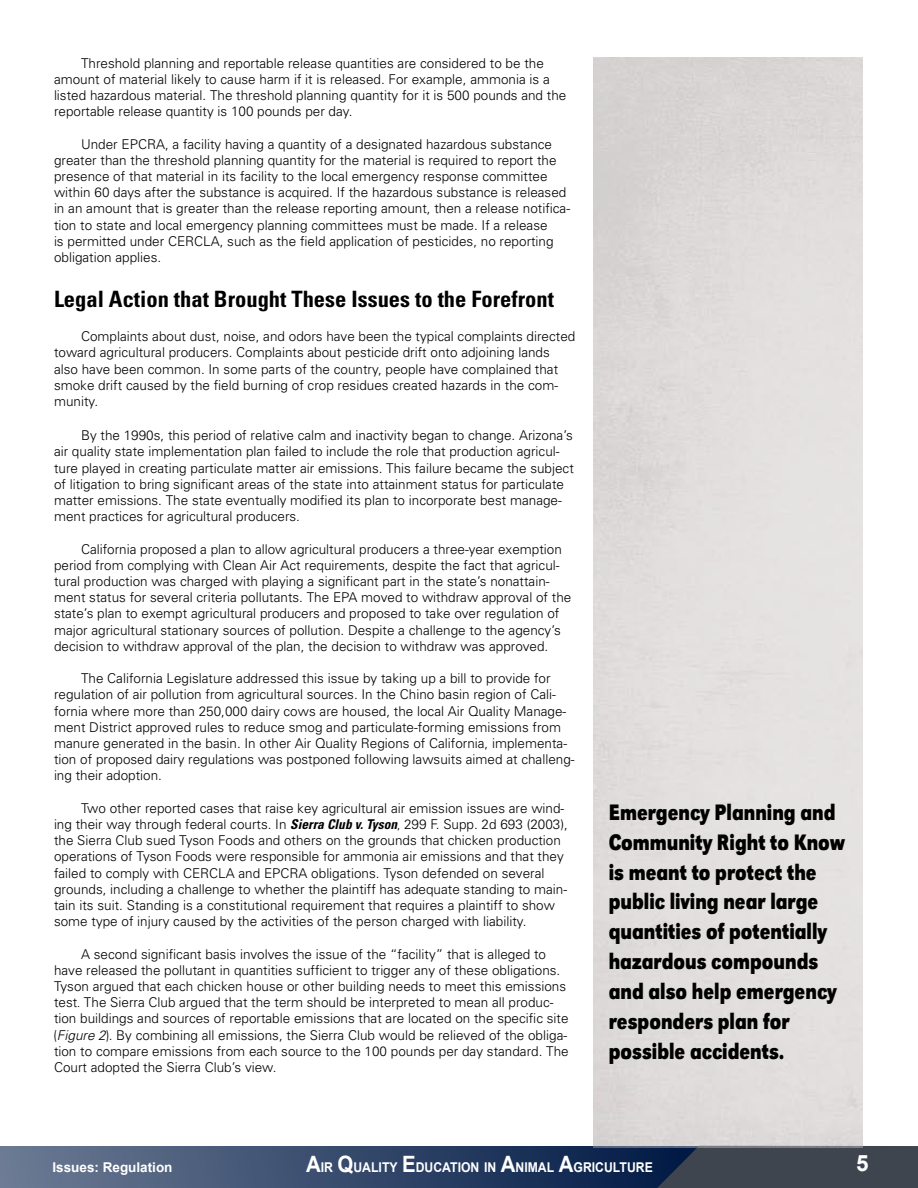
<style>
.page{position:relative;width:918px;height:1188px;background:#fff}
.page>*{position:absolute;margin:0;border:0;box-sizing:border-box;transform-origin:0 0}
.t1{font:700 23.25px/30px "URW Grotesk T";color:#000;scale:.8 1}
.t2{font:700 condensed 22.5px "Univers";color:#000}
.t3{font:700 22.5px "Arial";color:#fff}
.t4{font:300 13.5px/16.2px "Univers";color:#000}
.t5{font:700 13.5px "Arial";color:#fff;scale:.91 1}
.t6{font:700 13.5px "Arial";color:#fff}
.s1{font-weight:700;font-style:italic;font-stretch:condensed}
.s2{font-stretch:condensed}
.s3{font-style:italic}
.s4{font-size:22.5px}
</style>
<div class="page">
<div style="left:0;top:1146px;width:705px;height:42px;background:linear-gradient(to right,#6d7c94,#001743)"></div>
<svg style="left:657px;top:1146px;width:261px;height:42px"></svg>
<p class="t4" style="left:54px;top:54px;width:514px;text-indent:27px">Threshold planning and reportable release quantities are considered to be the amount of material likely to cause harm if it is released. For example, ammonia is a listed hazardous material. The threshold planning quantity for it is 500 pounds and the reportable release quantity is 100 pounds per day.</p>
<p class="t4" style="left:54px;top:135px;width:518px;text-indent:27px">Under EPCRA, a facility having a quantity of a designated hazardous substance greater than the threshold planning quantity for the material is required to report the presence of that material in its facility to the local emergency response committee within 60 days after the substance is acquired. If the hazardous substance is released in an amount that is greater than the release reporting amount, then a release notifica&shy;tion to state and local emergency planning committees must be made. If a release<br>is permitted under CERCLA, such as the field application of pesticides, no reporting obligation applies.</p>
<h2 class="t2" style="left:54px;top:285px;width:501px">Legal Action that Brought These Issues to the Forefront</h2>
<p class="t4" style="left:54px;top:328px;width:523px;text-indent:27px">Complaints about dust, noise, and odors have been the typical complaints directed toward agricultural producers. Complaints about pesticide drift onto adjoining lands also have been common. In some parts of the country, people have complained that smoke drift caused by the field burning of crop residues created hazards in the com&shy;munity.</p>
<p class="t4" style="left:54px;top:427px;width:521px;text-indent:27px">By the 1990s, this period of relative calm and inactivity began to change. Arizona’s air quality state implementation plan failed to include the role that production agricul&shy;ture played in creating particulate matter air emissions. This failure became the subject of litigation to bring significant areas of the state into attainment status for particulate matter emissions. The state eventually modified its plan to incorporate best manage&shy;ment practices for agricultural producers.</p>
<p class="t4" style="left:54px;top:540px;width:519px;text-indent:27px">California proposed a plan to allow agricultural producers a three-year exemption period from complying with Clean Air Act requirements, despite the fact that agricul&shy;tural production was charged with playing a significant part in the state’s nonattain&shy;ment status for several criteria pollutants. The EPA moved to withdraw approval of the state’s plan to exempt agricultural producers and proposed to take over regulation of major agricultural stationary sources of pollution. Despite a challenge to the agency’s decision to withdraw approval of the plan, the decision to withdraw was approved.</p>
<p class="t4" style="left:54px;top:670px;width:522px;text-indent:27px">The California Legislature addressed this issue by taking up a bill to provide for regulation of air pollution from agricultural sources. In the Chino basin region of Cali&shy;fornia where more than 250,000 dairy cows are housed, the local Air Quality Manage&shy;ment District approved rules to reduce smog and particulate-forming emissions from manure generated in the basin. In other Air Quality Regions of California, implementa&shy;tion of proposed dairy regulations was postponed following lawsuits aimed at challeng&shy;ing their adoption.</p>
<p class="t4" style="left:54px;top:800px;width:515px;text-indent:27px">Two other reported cases that raise key agricultural air emission issues are wind&shy;ing their way through federal courts. In <span class="s1">Sierra Club v. Tyson</span><span class="s2">,</span> 299 F. Supp. 2d 693 (2003), the Sierra Club sued Tyson Foods and others on the grounds that chicken production operations of Tyson Foods were responsible for ammonia air emissions and that they failed to comply with CERCLA and EPCRA obligations. Tyson defended on several grounds, including a challenge to whether the plaintiff has adequate standing to main&shy;tain its suit. Standing is a constitutional requirement that requires a plaintiff to show some type of injury caused by the activities of the person charged with liability.</p>
<p class="t4" style="left:54px;top:945px;width:516px;text-indent:27px">A second significant basis involves the issue of the “facility” that is alleged to have released the pollutant in quantities sufficient to trigger any of these obligations.<br>Tyson argued that each chicken house or other building needs to meet this emissions test<span class="s2">.</span> The Sierra Club argued that the term should be interpreted to mean all produc&shy;tion buildings and sources of reportable emissions that are located on the specific site <span class="s2">(</span><span class="s3">Figure 2</span><span class="s2">)</span>. By combining all emissions, the Sierra Club would be relieved of the obliga&shy;tion to compare emissions from each source to the 100 pounds per day standard. The Court adopted the Sierra Club’s view.</p>
<h1 class="t1" style="left:609px;top:796px;width:297px">Emergency Planning and<br>Community Right to Know is meant to protect the public living near large quantities of potentially hazardous compounds and also help emergency responders plan for possible accidents.</h1>
<p class="t6" style="left:53px;top:1160px;width:122px">Issues: Regulation</p>
<p class="t5" style="left:306px;top:1160px;width:383px"><span class="s4">A</span>IR <span class="s4">Q</span>UALITY <span class="s4">E</span>DUCATION IN <span class="s4">A</span>NIMAL <span class="s4">A</span>GRICULTURE</p>
<h2 class="t3" style="left:856px;top:1150px;width:14px">5</h2>
</div>
